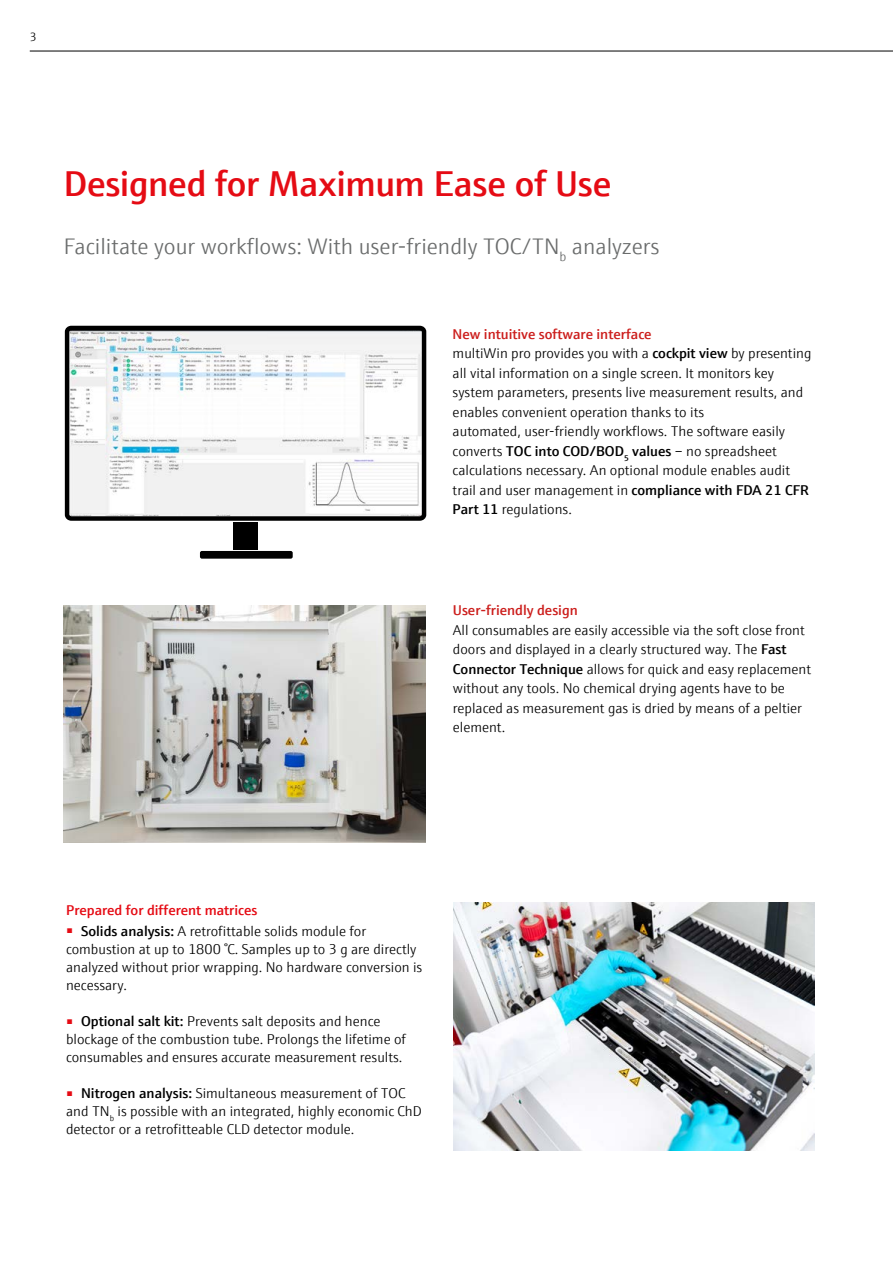
<style>
.page{position:relative;width:893px;height:1263px;background:#fff}
.page>*{position:absolute;margin:0;border:0;box-sizing:border-box;transform-origin:0 0}
.t1{font:600 36px "E+H Sans";letter-spacing:-.01em;color:#e50b14}
.t2{font:300 22.5px "E+H Sans";color:#6a6c6c}
.t3{font:300 14.25px/19.5px "E+H Sans";color:#000}
.t4{font:600 14.25px "E+H Sans";color:#e50b14}
.t5{font:600 14.25px "E+H Sans";color:#cc1f1d}
.t6{font:300 12px "E+H Sans";color:#000}
.s1{font-weight:600;color:#cc1f1d}
.s2{font-weight:600}
</style>
<div class="page">
<hr style="left:30px;top:51px;width:863px;height:1px;background:#000">
<img style="left:64px;top:605px;width:361px;height:238px">
<img style="left:453px;top:902px;width:362px;height:248px">
<img style="left:70px;top:331px;width:351px;height:185px">
<div style="left:65px;top:326px;width:361px;height:195px;border:4px solid #000;border-radius:4px"></div>
<div style="left:233px;top:522px;width:25px;height:28px;background:#000"></div>
<div style="left:200px;top:551px;width:93px;height:8px;background:#000;border-radius:2px"></div>
<p class="t6" style="left:30px;top:29px;width:8px">3</p>
<h1 class="t1" style="left:64px;top:156px;width:549px">Designed for Maximum Ease of Use</h1>
<h2 class="t2" style="left:64px;top:229px;width:597px">Facilitate your workflows: With user-friendly TOC/TN<sub>b</sub> analyzers</h2>
<p class="t3" style="left:453px;top:323px;width:360px"><span class="s1">New intuitive software interface<br></span>multiWin pro provides you with a <span class="s2">cockpit view</span> by presenting all vital information on a single screen. It monitors key system parameters, presents live measurement results, and enables convenient operation thanks to its<br>automated, user-friendly workflows. The software easily converts <span class="s2">TOC into COD/BOD</span><sub>5</sub> <span class="s2">values</span> ‒ no spreadsheet calculations necessary. An optional module enables audit trail and user management in <span class="s2">compliance with FDA 21 CFR Part 11</span> regulations.</p>
<p class="t5" style="left:453px;top:599px;width:127px">User-friendly design</p>
<p class="t3" style="left:453px;top:619px;width:360px">All consumables are easily accessible via the soft close front doors and displayed in a clearly structured way. The <span class="s2">Fast Connector Technique</span> allows for quick and easy replacement without any tools. No chemical drying agents have to be replaced as measurement gas is dried by means of a peltier element.</p>
<p class="t4" style="left:66px;top:899px;width:193px">Prepared for different matrices</p>
<p class="t3" style="left:66px;top:921px;width:358px;line-height:18px"><sup>■</sup> <span class="s2">Solids analysis:</span> A retrofittable solids module for combustion at up to 1800 °C. Samples up to 3 g are directly analyzed without prior wrapping. No hardware conversion is necessary.</p>
<p class="t3" style="left:66px;top:1011px;width:341px;line-height:18px"><sup>■</sup> <span class="s2">Optional salt kit:</span> Prevents salt deposits and hence blockage of the combustion tube. Prolongs the lifetime of consumables and ensures accurate measurement results.</p>
<p class="t3" style="left:66px;top:1083px;width:357px;line-height:18px"><sup>■</sup> <span class="s2">Nitrogen analysis:</span> Simultaneous measurement of TOC and TN<sub>b</sub> is possible with an integrated, highly economic ChD detector or a retrofitteable CLD detector module.</p>
</div>
